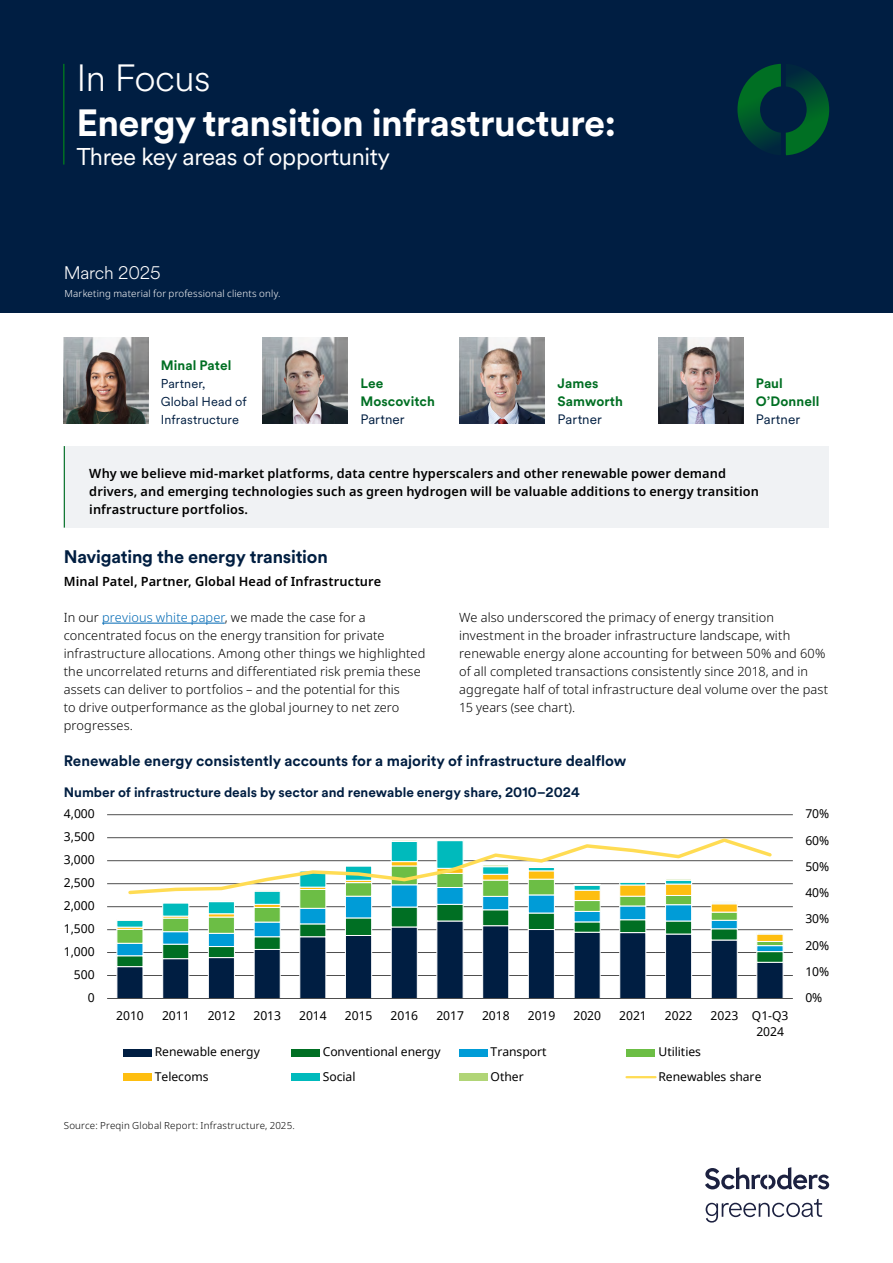
<style>
.page{position:relative;width:893px;height:1263px;background:#fff}
.page>*{position:absolute;margin:0;border:0;box-sizing:border-box;transform-origin:0 0}
.t1{font:700 37.5px "Schroders Circular";letter-spacing:-.015em;color:#fff}
.t2{font:300 37.5px "Schroders Circular";letter-spacing:-.015em;color:#fff}
.t3{font:24px "Schroders Circular";letter-spacing:-.015em;color:#fff}
.t4{font:700 18px "Schroders Circular";letter-spacing:-.01em;color:#001e41}
.t5{font:300 18px "Schroders Circular";letter-spacing:-.01em;color:#fff}
.t6{font:700 15px "Schroders Circular";color:#001e41}
.t7{font:700 13.5px "Schroders Circular";color:#001e41}
.t8{font:700 13.5px/18px "Schroders Circular";letter-spacing:.005em;color:#006f23}
.t9{font:13.5px "Schroders Circular";letter-spacing:.005em;color:#001e41}
.t10{font:300 12.75px/18px "Noto Sans";letter-spacing:.01em;color:#000}
.t11{font:600 12.75px/18px "Noto Sans";letter-spacing:.01em;color:#000}
.t12{font:12.75px/18px "Schroders Circular";letter-spacing:.005em;color:#001e41}
.t13{font:12.15px/16.5px "Noto Sans";letter-spacing:-.005em;color:#000}
.t14{font:300 9.75px "Noto Sans";letter-spacing:.02em;color:#000}
.t15{font:300 9.75px "Noto Sans";letter-spacing:.02em;color:#fff}
.s1{color:#0069b4}
</style>
<div class="page">
<div style="left:0;top:0;width:893px;height:313px;background:#001e42"></div>
<svg style="left:737px;top:64px;width:92px;height:91px"></svg>
<svg style="left:706px;top:1199px;width:116px;height:23px"></svg>
<svg style="left:705px;top:1167px;width:124px;height:22px"></svg>
<hr style="left:63px;top:64px;width:2px;height:101px;background:#006f23">
<div style="left:64px;top:446px;width:765px;height:82px;background:#f0f2f4"></div>
<hr style="left:102px;top:623px;width:123px;height:1px;background:#0069b4">
<hr style="left:64px;top:446px;width:1px;height:82px;background:#006f23">
<img style="left:63px;top:337px;width:85px;height:87px">
<img style="left:263px;top:337px;width:85px;height:87px">
<img style="left:658px;top:337px;width:85px;height:87px">
<img style="left:459px;top:337px;width:85px;height:87px">
<hr style="left:107px;top:814px;width:686px;height:1px;background:#000">
<hr style="left:107px;top:837px;width:686px;height:1px;background:#000">
<hr style="left:107px;top:860px;width:686px;height:1px;background:#000">
<hr style="left:107px;top:883px;width:686px;height:1px;background:#000">
<hr style="left:107px;top:906px;width:686px;height:1px;background:#000">
<hr style="left:107px;top:929px;width:686px;height:1px;background:#000">
<hr style="left:107px;top:952px;width:686px;height:1px;background:#000">
<hr style="left:107px;top:975px;width:686px;height:1px;background:#000">
<svg style="left:116px;top:967px;width:668px;height:31px"></svg>
<hr style="left:107px;top:998px;width:686px;height:1px;background:#000">
<svg style="left:116px;top:837px;width:668px;height:130px"></svg>
<div style="left:123px;top:1049px;width:29px;height:8px;background:#001e42"></div>
<div style="left:291px;top:1049px;width:29px;height:8px;background:#006f23"></div>
<div style="left:459px;top:1049px;width:29px;height:8px;background:#009cd7"></div>
<div style="left:626px;top:1049px;width:29px;height:8px;background:#6cbe45"></div>
<div style="left:123px;top:1073px;width:29px;height:8px;background:#febe10"></div>
<div style="left:291px;top:1073px;width:29px;height:8px;background:#00babc"></div>
<div style="left:459px;top:1073px;width:29px;height:8px;background:#b1d577"></div>
<hr style="left:626px;top:1076px;width:29px;height:2px;background:#ffdc53">
<h1 class="t2" style="left:77px;top:53px;width:135px">In Focus</h1>
<h1 class="t1" style="left:77px;top:97px;width:541px">Energy transition infrastructure:</h1>
<h2 class="t3" style="left:77px;top:140px;width:315px">Three key areas of opportunity</h2>
<h3 class="t5" style="left:64px;top:261px;width:98px">March 2025</h3>
<p class="t15" style="left:65px;top:287px;width:217px">Marketing material for professional clients only.</p>
<p class="t8" style="left:161px;top:355px;width:72px">Minal Patel</p>
<p class="t12" style="left:161px;top:374px;width:88px">Partner,<br>Global Head of<br>Infrastructure</p>
<p class="t8" style="left:360px;top:373px;width:76px">Lee<br>Moscovitch</p>
<p class="t9" style="left:360px;top:410px;width:46px">Partner</p>
<p class="t8" style="left:558px;top:373px;width:67px">James<br>Samworth</p>
<p class="t9" style="left:558px;top:410px;width:46px">Partner</p>
<p class="t8" style="left:756px;top:373px;width:65px">Paul<br>O’Donnell</p>
<p class="t9" style="left:756px;top:410px;width:46px">Partner</p>
<p class="t11" style="left:89px;top:464px;width:671px">Why we believe mid-market platforms, data centre hyperscalers and other renewable power demand drivers, and emerging technologies such as green hydrogen will be valuable additions to energy transition infrastructure portfolios.</p>
<h3 class="t4" style="left:64px;top:545px;width:266px">Navigating the energy transition</h3>
<p class="t11" style="left:64px;top:572px;width:319px">Minal Patel, Partner, Global Head of Infrastructure</p>
<p class="t10" style="left:64px;top:608px;width:363px">In our <span class="s1">previous white paper</span>, we made the case for a concentrated focus on the energy transition for private infrastructure allocations. Among other things we highlighted the uncorrelated returns and differentiated risk premia these assets can deliver to portfolios – and the potential for this<br>to drive outperformance as the global journey to net zero progresses.</p>
<p class="t10" style="left:459px;top:608px;width:370px">We also underscored the primacy of energy transition investment in the broader infrastructure landscape, with renewable energy alone accounting for between 50% and 60% of all completed transactions consistently since 2018, and in aggregate half of total infrastructure deal volume over the past 15 years (see chart).</p>
<p class="t6" style="left:64px;top:750px;width:564px">Renewable energy consistently accounts for a majority of infrastructure dealflow</p>
<p class="t7" style="left:64px;top:783px;width:517px">Number of infrastructure deals by sector and renewable energy share, 2010–2024</p>
<p class="t13" style="left:64px;top:805px;width:32px">4,000</p>
<p class="t13" style="left:64px;top:828px;width:32px">3,500</p>
<p class="t13" style="left:64px;top:851px;width:32px">3,000</p>
<p class="t13" style="left:64px;top:874px;width:32px">2,500</p>
<p class="t13" style="left:64px;top:897px;width:32px">2,000</p>
<p class="t13" style="left:64px;top:920px;width:32px">1,500</p>
<p class="t13" style="left:64px;top:943px;width:32px">1,000</p>
<p class="t13" style="left:74px;top:966px;width:22px">500</p>
<p class="t13" style="left:88px;top:989px;width:8px">0</p>
<p class="t13" style="left:116px;top:1007px;width:29px">2010</p>
<p class="t13" style="left:162px;top:1007px;width:29px">2011</p>
<p class="t13" style="left:208px;top:1007px;width:29px">2012</p>
<p class="t13" style="left:253px;top:1007px;width:29px">2013</p>
<p class="t13" style="left:299px;top:1007px;width:29px">2014</p>
<p class="t13" style="left:345px;top:1007px;width:29px">2015</p>
<p class="t13" style="left:391px;top:1007px;width:29px">2016</p>
<p class="t13" style="left:436px;top:1007px;width:29px">2017</p>
<p class="t13" style="left:482px;top:1007px;width:29px">2018</p>
<p class="t13" style="left:528px;top:1007px;width:29px">2019</p>
<p class="t13" style="left:573px;top:1007px;width:29px">2020</p>
<p class="t13" style="left:619px;top:1007px;width:29px">2021</p>
<p class="t13" style="left:665px;top:1007px;width:29px">2022</p>
<p class="t13" style="left:756px;top:1007px;width:34px;text-indent:-46px">2023 Q1-Q3<br>2024</p>
<p class="t13" style="left:155px;top:1043px;width:107px">Renewable energy</p>
<p class="t13" style="left:323px;top:1043px;width:119px">Conventional energy</p>
<p class="t13" style="left:491px;top:1043px;width:57px">Transport</p>
<p class="t13" style="left:658px;top:1043px;width:44px">Utilities</p>
<p class="t13" style="left:155px;top:1068px;width:55px">Telecoms</p>
<p class="t13" style="left:323px;top:1068px;width:34px">Social</p>
<p class="t13" style="left:491px;top:1068px;width:35px">Other</p>
<p class="t13" style="left:658px;top:1068px;width:104px">Renewables share</p>
<p class="t14" style="left:64px;top:1118px;width:233px">Source: Preqin Global Report: Infrastructure, 2025.</p>
<p class="t13" style="left:805px;top:805px;width:25px">70%</p>
<p class="t13" style="left:805px;top:831px;width:25px">60%</p>
<p class="t13" style="left:805px;top:858px;width:25px">50%</p>
<p class="t13" style="left:805px;top:884px;width:25px">40%</p>
<p class="t13" style="left:805px;top:910px;width:25px">30%</p>
<p class="t13" style="left:805px;top:937px;width:25px">20%</p>
<p class="t13" style="left:805px;top:963px;width:25px">10%</p>
<p class="t13" style="left:805px;top:989px;width:18px">0%</p>
</div>
